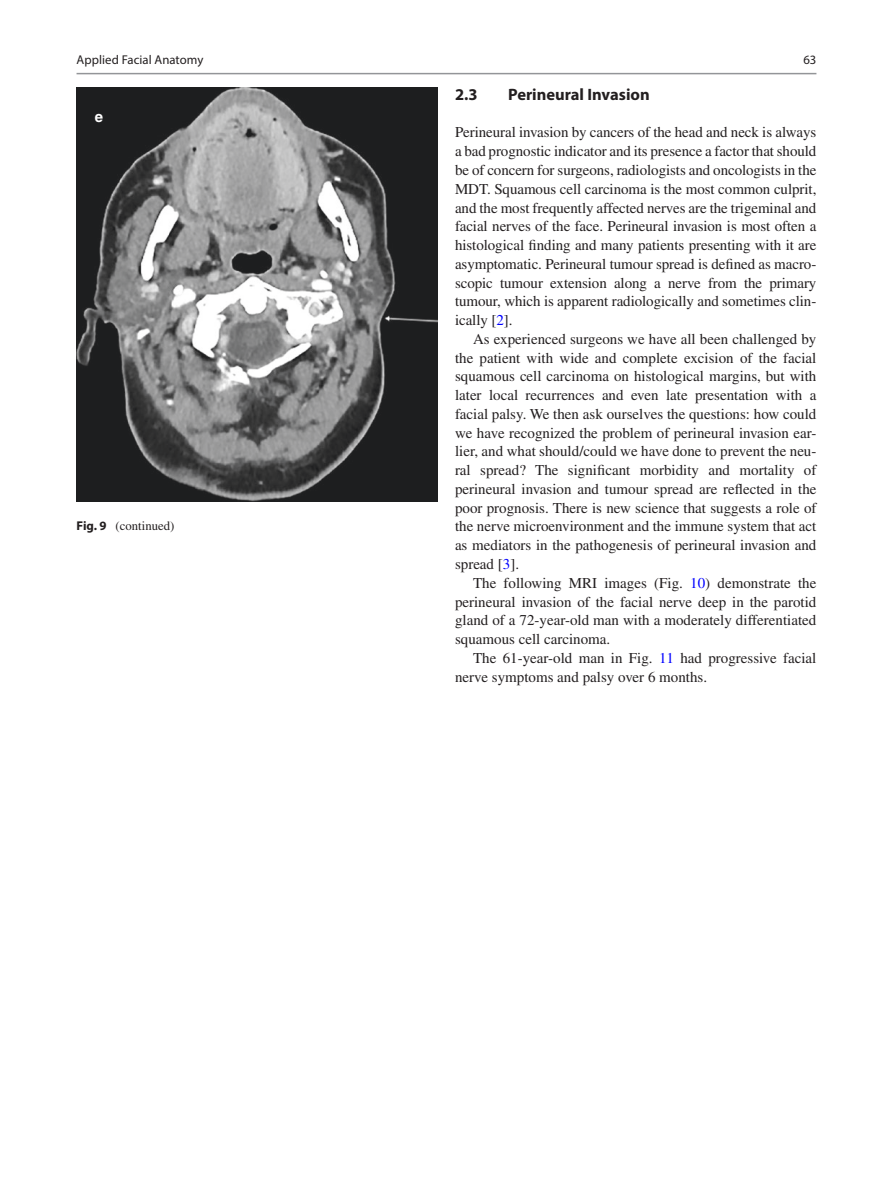
<style>
.page{position:relative;width:893px;height:1187px;background:#fff}
.page>*{position:absolute;margin:0;border:0;box-sizing:border-box;transform-origin:0 0}
.t1{font:700 16.5px "Myriad Pro";color:#231f20}
.t2{font:15px/18.8px "Times LT Std";color:#231f20;text-align:justify}
.t3{font:15px "Helvetica Bold 6";color:#fff}
.t4{font:12.75px "Myriad Pro Regular 3";letter-spacing:.005em;color:#231f20}
.t5{font:12.75px "Times LT Std";color:#231f20}
.t6{font:12.75px "Myriad Pro";color:#231f20}
.s1{font-family:"Myriad Pro";font-weight:700}
.s2{color:#00f}
</style>
<div class="page">
<img style="left:77px;top:88px;width:361px;height:413px">
<hr style="left:77px;top:73px;width:739px;height:1px;background:#939598">
<p class="t4" style="left:77px;top:52px;width:128px">Applied Facial Anatomy</p>
<p class="t3" style="left:95px;top:108px;width:10px">e</p>
<p class="t5" style="left:77px;top:518px;width:99px"><span class="s1">Fig. 9</span> (continued)</p>
<p class="t6" style="left:803px;top:52px;width:14px">63</p>
<p class="t1" style="left:455px;top:84px;width:24px">2.3</p>
<p class="t1" style="left:508px;top:84px;width:143px">Perineural Invasion</p>
<p class="t2" style="left:455px;top:123px;width:363px">Perineural invasion by cancers of the head and neck is always a bad prognostic indicator and its presence a factor that should be of concern for surgeons, radiologists and oncologists in the MDT. Squamous cell carcinoma is the most common culprit, and the most frequently affected nerves are the trigeminal and facial nerves of the face. Perineural invasion is most often a histological finding and many patients presenting with it are asymptomatic. Perineural tumour spread is defined as macro&shy;scopic tumour extension along a nerve from the primary tumour, which is apparent radiologically and sometimes clin&shy;ically [<span class="s2">2</span>].</p>
<p class="t2" style="left:455px;top:329px;width:363px;text-indent:18px">As experienced surgeons we have all been challenged by the patient with wide and complete excision of the facial squamous cell carcinoma on histological margins, but with later local recurrences and even late presentation with a facial palsy. We then ask ourselves the questions: how could we have recognized the problem of perineural invasion ear&shy;lier, and what should/could we have done to prevent the neu&shy;ral spread? The significant morbidity and mortality of perineural invasion and tumour spread are reflected in the poor prognosis. There is new science that suggests a role of the nerve microenvironment and the immune system that act as mediators in the pathogenesis of perineural invasion and spread [<span class="s2">3</span>].</p>
<p class="t2" style="left:455px;top:573px;width:363px;text-indent:18px">The following MRI images (Fig. <span class="s2">10</span>) demonstrate the perineural invasion of the facial nerve deep in the parotid gland of a 72-year-old man with a moderately differentiated squamous cell carcinoma.</p>
<p class="t2" style="left:455px;top:648px;width:363px;text-indent:18px">The 61-year-old man in Fig. <span class="s2">11</span> had progressive facial nerve symptoms and palsy over 6 months.</p>
</div>
